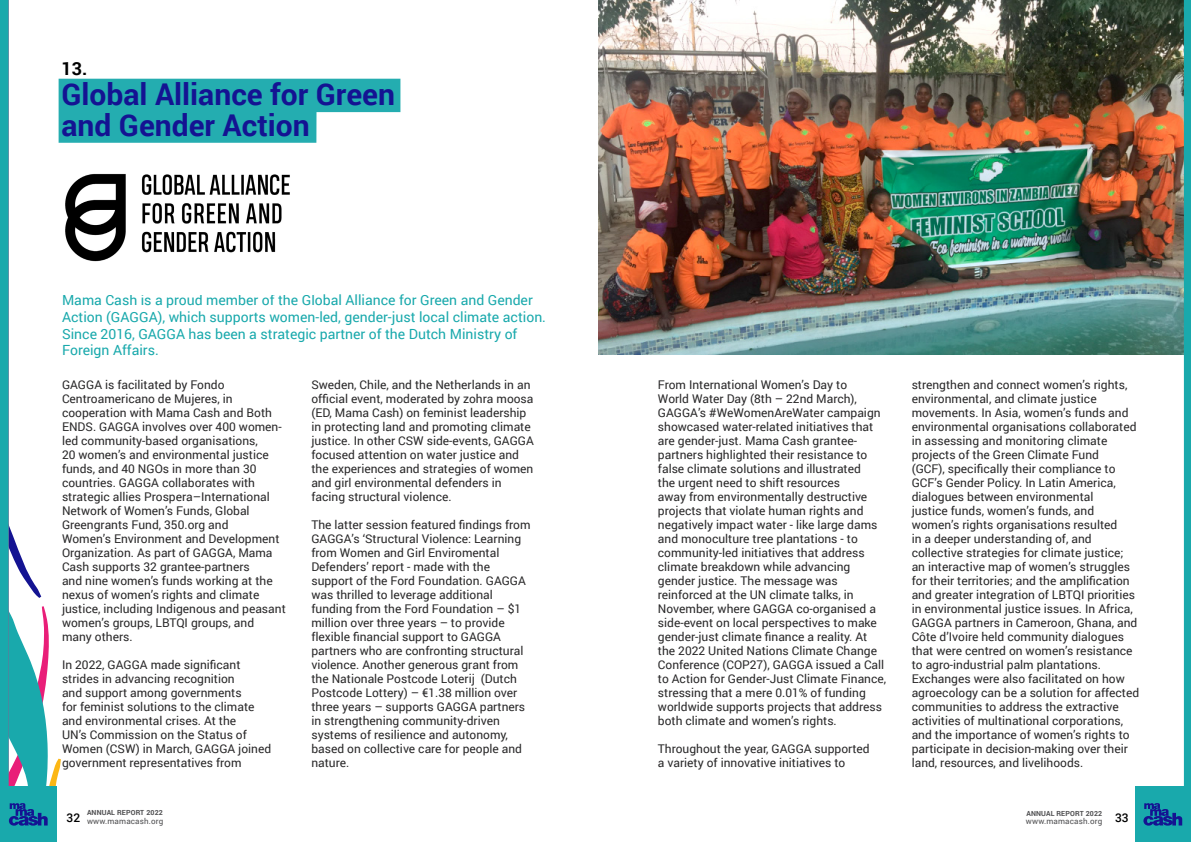
<style>
.page{position:relative;width:1191px;height:842px;background:#fff}
.page>*{position:absolute;margin:0;border:0;box-sizing:border-box;transform-origin:0 0}
.t1{font:700 30px/31px "Roboto";color:#141392}
.t2{font:700 18px "Roboto";color:#000}
.t3{font:14px/16.8px "Roboto";color:#19a9ac}
.t4{font:12px/14px "Roboto";color:#292829}
.t5{font:8px "Roboto";letter-spacing:.02em;color:#4d4d4f}
.t6{font:700 7px "Roboto";letter-spacing:.02em;color:#4d4d4f}
</style>
<div class="page">
<img style="left:58px;top:141px;width:232px;height:112px">
<svg style="left:59px;top:79px;width:341px;height:64px;background:#3eb6b9"></svg>
<img style="left:598px;top:0;width:585px;height:354px">
<div style="left:1183px;top:0;width:8px;height:842px;background:#19a9ac"></div>
<div style="left:0;top:0;width:9px;height:842px;background:#19a9ac"></div>
<div style="left:1135px;top:786px;width:56px;height:56px;background:#19a9ac"></div>
<svg style="left:1143px;top:803px;width:39px;height:23px"></svg>
<svg style="left:8px;top:152px;width:135px;height:690px"></svg>
<h2 class="t2" style="left:62px;top:56px;width:27px">13.</h2>
<h1 class="t1" style="left:62px;top:78px;width:335px">Global Alliance for Green and Gender Action</h1>
<p class="t3" style="left:62px;top:291px;width:485px">Mama Cash is a proud member of the Global Alliance for Green and Gender Action (GAGGA), which supports women-led, gender-just local climate action.<br>Since 2016, GAGGA has been a strategic partner of the Dutch Ministry of Foreign Affairs.</p>
<p class="t4" style="left:62px;top:377px;width:225px">GAGGA is facilitated by Fondo Centroamericano de Mujeres, in cooperation with Mama Cash and Both ENDS. GAGGA involves over 400 women&shy;led community-based organisations,<br>20 women’s and environmental justice funds, and 40 NGOs in more than 30 countries. GAGGA collaborates with strategic allies Prospera–International Network of Women’s Funds, Global Greengrants Fund, 350.org and<br>Women’s Environment and Development Organization. As part of GAGGA, Mama Cash supports 32 grantee-partners<br>and nine women’s funds working at the nexus of women’s rights and climate justice, including Indigenous and peasant women’s groups, LBTQI groups, and many others.</p>
<p class="t4" style="left:62px;top:657px;width:211px">In 2022, GAGGA made significant strides in advancing recognition<br>and support among governments<br>for feminist solutions to the climate and environmental crises. At the<br>UN’s Commission on the Status of Women (CSW) in March, GAGGA joined government representatives from</p>
<p class="t4" style="left:311px;top:377px;width:224px">Sweden, Chile, and the Netherlands in an official event, moderated by zohra moosa (ED, Mama Cash) on feminist leadership in protecting land and promoting climate justice. In other CSW side-events, GAGGA focused attention on water justice and the experiences and strategies of women and girl environmental defenders in facing structural violence.</p>
<p class="t4" style="left:311px;top:517px;width:221px">The latter session featured findings from GAGGA’s ‘Structural Violence: Learning from Women and Girl Enviromental Defenders’ report - made with the support of the Ford Foundation. GAGGA was thrilled to leverage additional funding from the Ford Foundation – $1 million over three years – to provide flexible financial support to GAGGA partners who are confronting structural violence. Another generous grant from the Nationale Postcode Loterij (Dutch Postcode Lottery) – €1.38 million over three years – supports GAGGA partners in strengthening community-driven systems of resilience and autonomy, based on collective care for people and nature.</p>
<p class="t4" style="left:658px;top:377px;width:230px">From International Women’s Day to<br>World Water Day (8th – 22nd March), GAGGA’s #WeWomenAreWater campaign showcased water-related initiatives that are gender-just. Mama Cash grantee&shy;partners highlighted their resistance to false climate solutions and illustrated<br>the urgent need to shift resources<br>away from environmentally destructive projects that violate human rights and negatively impact water - like large dams and monoculture tree plantations - to community-led initiatives that address climate breakdown while advancing gender justice. The message was reinforced at the UN climate talks, in November, where GAGGA co-organised a side-event on local perspectives to make gender-just climate finance a reality. At the 2022 United Nations Climate Change Conference (COP27), GAGGA issued a Call to Action for Gender-Just Climate Finance, stressing that a mere 0.01% of funding worldwide supports projects that address both climate and women’s rights.</p>
<p class="t4" style="left:658px;top:741px;width:213px">Throughout the year, GAGGA supported a variety of innovative initiatives to</p>
<p class="t4" style="left:911px;top:377px;width:229px">strengthen and connect women’s rights, environmental, and climate justice movements. In Asia, women’s funds and environmental organisations collaborated in assessing and monitoring climate projects of the Green Climate Fund<br>(GCF), specifically their compliance to GCF’s Gender Policy. In Latin America, dialogues between environmental<br>justice funds, women’s funds, and women’s rights organisations resulted<br>in a deeper understanding of, and collective strategies for climate justice; an interactive map of women’s struggles for their territories; and the amplification and greater integration of LBTQI priorities in environmental justice issues. In Africa, GAGGA partners in Cameroon, Ghana, and Côte d’Ivoire held community dialogues that were centred on women’s resistance to agro-industrial palm plantations.<br>Exchanges were also facilitated on how agroecology can be a solution for affected communities to address the extractive activities of multinational corporations, and the importance of women’s rights to participate in decision-making over their land, resources, and livelihoods.</p>
<p class="t6" style="left:87px;top:807px;width:77px">ANNUAL REPORT 2022</p>
<p class="t6" style="left:1026px;top:808px;width:77px">ANNUAL REPORT 2022</p>
<p class="t5" style="left:67px;top:816px;width:98px"><sup>32</sup> www.mamacash.org</p>
<p class="t5" style="left:1026px;top:816px;width:104px">www.mamacash.org <sup>33</sup></p>
</div>
